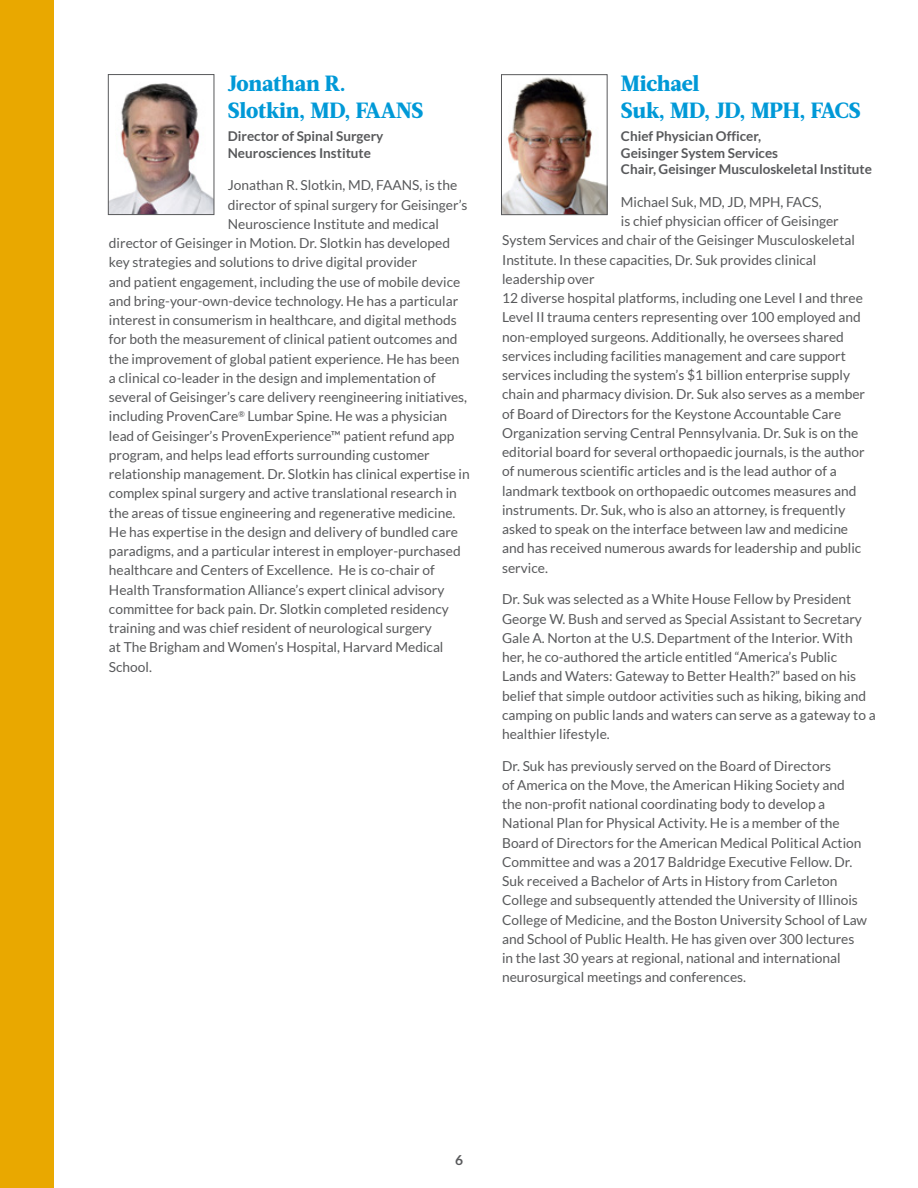
<style>
.page{position:relative;width:918px;height:1188px;background:#fff}
.page>*{position:absolute;margin:0;border:0;box-sizing:border-box;transform-origin:0 0}
.t1{font:800 22.05px/27.5px "Acta";letter-spacing:-.01em;color:#0099d7}
.t2{font:13.8px/19.2px "Lato";color:#58595b}
.t3{font:700 13.8px "Lato";color:#58595b}
.t4{font:700 13.5px/16.5px "Lato";color:#58595b}
</style>
<div class="page">
<img style="left:110px;top:83px;width:102px;height:130px">
<div style="left:108px;top:74px;width:106px;height:141px;border:1px solid #58595b"></div>
<div style="left:0;top:0;width:54px;height:1188px;background:#e9a800"></div>
<img style="left:503px;top:77px;width:102px;height:136px">
<div style="left:501px;top:74px;width:106px;height:141px;border:1px solid #58595b"></div>
<h1 class="t1" style="left:228px;top:70px;width:197px">Jonathan R.<br>Slotkin, MD, FAANS</h1>
<p class="t4" style="left:228px;top:128px;width:157px">Director of Spinal Surgery<br>Neurosciences Institute</p>
<p class="t2" style="left:228px;top:176px;width:231px">Jonathan R. Slotkin, MD, FAANS, is the</p>
<p class="t2" style="left:228px;top:195px;width:241px">director of spinal surgery for Geisinger’s</p>
<p class="t2" style="left:228px;top:214px;width:213px">Neuroscience Institute and medical</p>
<p class="t2" style="left:109px;top:233px;width:343px">director of Geisinger in Motion. Dr. Slotkin has developed</p>
<p class="t2" style="left:109px;top:253px;width:310px">key strategies and solutions to drive digital provider</p>
<p class="t2" style="left:109px;top:272px;width:353px">and patient engagement, including the use of mobile device</p>
<p class="t2" style="left:109px;top:291px;width:351px">and bring-your-own-device technology. He has a particular</p>
<p class="t2" style="left:109px;top:310px;width:349px">interest in consumerism in healthcare, and digital methods</p>
<p class="t2" style="left:109px;top:330px;width:350px">for both the measurement of clinical patient outcomes and</p>
<p class="t2" style="left:109px;top:349px;width:352px">the improvement of global patient experience. He has been</p>
<p class="t2" style="left:109px;top:368px;width:328px">a clinical co-leader in the design and implementation of</p>
<p class="t2" style="left:109px;top:387px;width:360px">several of Geisinger’s care delivery reengineering initiatives,</p>
<p class="t2" style="left:109px;top:407px;width:340px">including ProvenCare<sup>®</sup> Lumbar Spine. He was a physician</p>
<p class="t2" style="left:109px;top:426px;width:347px">lead of Geisinger’s ProvenExperience™ patient refund app</p>
<p class="t2" style="left:109px;top:445px;width:322px">program, and helps lead efforts surrounding customer</p>
<p class="t2" style="left:109px;top:464px;width:362px">relationship management. Dr. Slotkin has clinical expertise in</p>
<p class="t2" style="left:109px;top:484px;width:349px">complex spinal surgery and active translational research in</p>
<p class="t2" style="left:109px;top:503px;width:348px">the areas of tissue engineering and regenerative medicine.</p>
<p class="t2" style="left:109px;top:522px;width:351px">He has expertise in the design and delivery of bundled care</p>
<p class="t2" style="left:109px;top:541px;width:353px">paradigms, and a particular interest in employer-purchased</p>
<p class="t2" style="left:109px;top:561px;width:327px">healthcare and Centers of Excellence. He is co-chair of</p>
<p class="t2" style="left:109px;top:580px;width:337px">Health Transformation Alliance’s expert clinical advisory</p>
<p class="t2" style="left:109px;top:599px;width:341px">committee for back pain. Dr. Slotkin completed residency</p>
<p class="t2" style="left:109px;top:618px;width:324px">training and was chief resident of neurological surgery</p>
<p class="t2" style="left:109px;top:638px;width:336px">at The Brigham and Women’s Hospital, Harvard Medical</p>
<p class="t2" style="left:109px;top:657px;width:45px">School.</p>
<h1 class="t1" style="left:621px;top:70px;width:241px">Michael<br>Suk, MD, JD, MPH, FACS</h1>
<p class="t4" style="left:621px;top:128px;width:253px">Chief Physician Officer,<br>Geisinger System Services<br>Chair, Geisinger Musculoskeletal Institute</p>
<p class="t2" style="left:621px;top:192px;width:202px">Michael Suk, MD, JD, MPH, FACS,</p>
<p class="t2" style="left:621px;top:211px;width:219px">is chief physician officer of Geisinger</p>
<p class="t2" style="left:502px;top:231px;width:354px">System Services and chair of the Geisinger Musculoskeletal</p>
<p class="t2" style="left:502px;top:250px;width:316px">Institute. In these capacities, Dr. Suk provides clinical</p>
<p class="t2" style="left:502px;top:269px;width:94px">leadership over</p>
<p class="t2" style="left:502px;top:288px;width:362px">12 diverse hospital platforms, including one Level I and three</p>
<p class="t2" style="left:502px;top:308px;width:360px">Level II trauma centers representing over 100 employed and</p>
<p class="t2" style="left:502px;top:327px;width:343px">non-employed surgeons. Additionally, he oversees shared</p>
<p class="t2" style="left:502px;top:346px;width:345px">services including facilities management and care support</p>
<p class="t2" style="left:502px;top:365px;width:349px">services including the system’s $1 billion enterprise supply</p>
<p class="t2" style="left:502px;top:385px;width:364px">chain and pharmacy division. Dr. Suk also serves as a member</p>
<p class="t2" style="left:502px;top:404px;width:341px">of Board of Directors for the Keystone Accountable Care</p>
<p class="t2" style="left:502px;top:423px;width:358px">Organization serving Central Pennsylvania. Dr. Suk is on the</p>
<p class="t2" style="left:502px;top:442px;width:364px">editorial board for several orthopaedic journals, is the author</p>
<p class="t2" style="left:502px;top:462px;width:336px">of numerous scientific articles and is the lead author of a</p>
<p class="t2" style="left:502px;top:481px;width:356px">landmark textbook on orthopaedic outcomes measures and</p>
<p class="t2" style="left:502px;top:500px;width:345px">instruments. Dr. Suk, who is also an attorney, is frequently</p>
<p class="t2" style="left:502px;top:519px;width:348px">asked to speak on the interface between law and medicine</p>
<p class="t2" style="left:502px;top:539px;width:361px">and has received numerous awards for leadership and public</p>
<p class="t2" style="left:502px;top:558px;width:47px">service.</p>
<p class="t2" style="left:502px;top:590px;width:375px">Dr. Suk was selected as a White House Fellow by President George W. Bush and served as Special Assistant to Secretary Gale A. Norton at the U.S. Department of the Interior. With her, he co-authored the article entitled “America’s Public Lands and Waters: Gateway to Better Health?” based on his belief that simple outdoor activities such as hiking, biking and camping on public lands and waters can serve as a gateway to a healthier lifestyle.</p>
<p class="t2" style="left:502px;top:756px;width:367px">Dr. Suk has previously served on the Board of Directors<br>of America on the Move, the American Hiking Society and the non-profit national coordinating body to develop a National Plan for Physical Activity. He is a member of the Board of Directors for the American Medical Political Action Committee and was a 2017 Baldridge Executive Fellow. Dr.<br>Suk received a Bachelor of Arts in History from Carleton College and subsequently attended the University of Illinois College of Medicine, and the Boston University School of Law and School of Public Health. He has given over 300 lectures in the last 30 years at regional, national and international neurosurgical meetings and conferences.</p>
<p class="t3" style="left:455px;top:1152px;width:9px">6</p>
</div>
